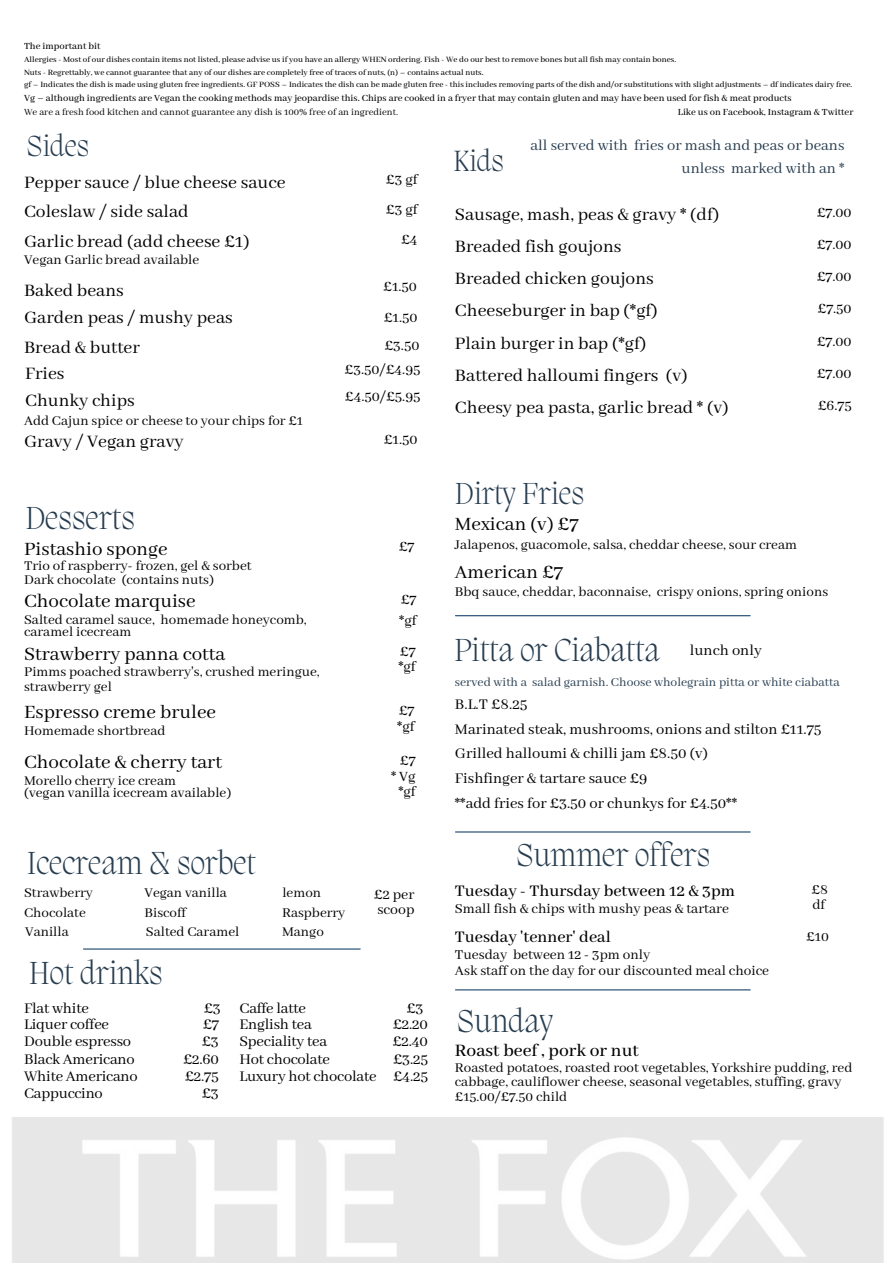
<style>
.page{position:relative;width:893px;height:1264px;background:#fff}
.page>*{position:absolute;margin:0;border:0;box-sizing:border-box;transform-origin:0 0}
.t1{font:200 32.7px "Migra";color:#273d50}
.t2{font:200 31.2px "Migra";color:#273d50}
.t3{font:200 30px "Migra";color:#273d50}
.t4{font:21px "Abhaya Libre";color:#000}
.t5{font:19.5px "Abhaya Libre";color:#000}
.t6{font:500 19.5px "Abhaya Libre";color:#000}
.t7{font:500 18px "Abhaya Libre";color:#000}
.t8{font:16.5px "Abhaya Libre";letter-spacing:-.01em;color:#000}
.t9{font:16.5px "Abhaya Libre";color:#273d50}
.t10{font:15.75px/15.8px "Abhaya Libre";color:#000}
.t11{font:15.3px "Abhaya Libre";color:#000}
.t12{font:15.15px "Abhaya Libre";color:#000}
.t13{font:15px/14.5px "Abhaya Libre";color:#000}
.t14{font:13.5px "Abhaya Libre";color:#273d50}
.t15{font:500 10.5px "Abhaya Libre";color:#000}
.t16{font:10.5px "Abhaya Libre";color:#000}
.t17{font:500 9px "Abhaya Libre";color:#000}
</style>
<div class="page">
<img style="left:12px;top:1117px;width:872px;height:145px">
<hr style="left:83px;top:948px;width:277px;height:1px;background:#19456b">
<hr style="left:455px;top:989px;width:295px;height:1px;background:#19456b">
<hr style="left:455px;top:831px;width:295px;height:1px;background:#19456b">
<hr style="left:455px;top:615px;width:295px;height:1px;background:#19456b">
<p class="t15" style="left:24px;top:40px;width:78px">The important bit</p>
<p class="t17" style="left:24px;top:54px;width:653px">Allergies - Most of our dishes contain items not listed, please advise us if you have an allergy WHEN ordering. Fish - We do our best to remove bones but all fish may contain bones.</p>
<p class="t17" style="left:24px;top:67px;width:461px">Nuts - Regrettably, we cannot guarantee that any of our dishes are completely free of traces of nuts, (n) – contains actual nuts.</p>
<p class="t17" style="left:24px;top:79px;width:829px">gf – Indicates the dish is made using gluten free ingredients. GF POSS – Indicates the dish can be made gluten free - this includes removing parts of the dish and/or substitutions with slight adjustments – df indicates dairy free.</p>
<p class="t15" style="left:24px;top:92px;width:769px">Vg – although ingredients are Vegan the cooking methods may jeopardise this. Chips are cooked in a fryer that may contain gluten and may have been used for fish &amp; meat products</p>
<p class="t16" style="left:24px;top:106px;width:375px">We are a fresh food kitchen and cannot guarantee any dish is 100% free of an ingredient.</p>
<p class="t15" style="left:678px;top:106px;width:177px">Like us on Facebook, Instagram &amp; Twitter</p>
<p class="t3" style="left:27px;top:132px;width:64px">Sides</p>
<p class="t5" style="left:24px;top:171px;width:263px">Pepper sauce / blue cheese sauce</p>
<p class="t10" style="left:386px;top:172px;width:33px">£3 gf</p>
<p class="t5" style="left:24px;top:201px;width:166px">Coleslaw / side salad</p>
<p class="t5" style="left:24px;top:231px;width:227px">Garlic bread (add cheese £1)</p>
<p class="t13" style="left:24px;top:253px;width:177px">Vegan Garlic bread available</p>
<p class="t5" style="left:24px;top:280px;width:101px">Baked beans</p>
<p class="t5" style="left:24px;top:306px;width:210px">Garden peas / mushy peas</p>
<p class="t5" style="left:24px;top:337px;width:117px">Bread &amp; butter</p>
<p class="t5" style="left:25px;top:363px;width:41px">Fries</p>
<p class="t10" style="left:386px;top:202px;width:33px">£3 gf</p>
<p class="t10" style="left:401px;top:232px;width:18px">£4</p>
<p class="t10" style="left:383px;top:280px;width:35px">£1.50</p>
<p class="t10" style="left:384px;top:310px;width:35px">£1.50</p>
<p class="t10" style="left:384px;top:338px;width:36px">£3.50</p>
<p class="t10" style="left:344px;top:362px;width:77px">£3.50/£4.95</p>
<p class="t5" style="left:25px;top:390px;width:111px">Chunky chips</p>
<p class="t10" style="left:345px;top:389px;width:77px">£4.50/£5.95</p>
<p class="t13" style="left:24px;top:413px;width:280px">Add Cajun spice or cheese to your chips for £1</p>
<p class="t5" style="left:24px;top:431px;width:161px">Gravy / Vegan gravy</p>
<p class="t1" style="left:25px;top:502px;width:111px">Desserts</p>
<p class="t4" style="left:24px;top:537px;width:145px">Pistashio sponge</p>
<p class="t13" style="left:24px;top:558px;width:229px">Trio of raspberry- frozen, gel &amp; sorbet</p>
<p class="t13" style="left:24px;top:573px;width:191px">Dark chocolate (contains nuts)</p>
<p class="t4" style="left:24px;top:589px;width:173px">Chocolate marquise</p>
<p class="t13" style="left:24px;top:613px;width:284px;line-height:12.3px">Salted caramel sauce, homemade honeycomb, caramel icecream</p>
<p class="t4" style="left:24px;top:642px;width:203px">Strawberry panna cotta</p>
<p class="t13" style="left:24px;top:665px;width:297px">Pimms poached strawberry's, crushed meringue,</p>
<p class="t13" style="left:24px;top:679px;width:89px">strawberry gel</p>
<p class="t4" style="left:24px;top:700px;width:193px">Espresso creme brulee</p>
<p class="t13" style="left:24px;top:724px;width:143px">Homemade shortbread</p>
<p class="t10" style="left:384px;top:432px;width:35px">£1.50</p>
<p class="t10" style="left:399px;top:539px;width:17px">£7</p>
<p class="t10" style="left:401px;top:592px;width:17px">£7</p>
<p class="t10" style="left:399px;top:613px;width:19px">*gf</p>
<p class="t10" style="left:400px;top:644px;width:17px">£7</p>
<p class="t10" style="left:398px;top:659px;width:19px">*gf</p>
<p class="t10" style="left:399px;top:703px;width:17px">£7</p>
<p class="t10" style="left:397px;top:719px;width:19px">*gf</p>
<p class="t4" style="left:24px;top:750px;width:199px">Chocolate &amp; cherry tart</p>
<p class="t10" style="left:400px;top:753px;width:17px">£7</p>
<p class="t10" style="left:391px;top:769px;width:26px;text-align:center">* Vg *gf</p>
<p class="t13" style="left:24px;top:773px;width:153px">Morello cherry ice cream</p>
<p class="t13" style="left:24px;top:785px;width:209px">(vegan vanilla icecream available)</p>
<p class="t1" style="left:27px;top:847px;width:230px">Icecream &amp; sorbet</p>
<p class="t13" style="left:24px;top:886px;width:70px">Strawberry</p>
<p class="t13" style="left:24px;top:905px;width:63px">Chocolate</p>
<p class="t13" style="left:145px;top:886px;width:84px">Vegan vanilla</p>
<p class="t13" style="left:144px;top:905px;width:43px">Biscoff</p>
<p class="t13" style="left:282px;top:886px;width:40px">lemon</p>
<p class="t13" style="left:282px;top:905px;width:65px">Raspberry</p>
<p class="t13" style="left:25px;top:924px;width:45px">Vanilla</p>
<p class="t13" style="left:146px;top:924px;width:95px">Salted Caramel</p>
<p class="t13" style="left:282px;top:924px;width:43px">Mango</p>
<p class="t1" style="left:29px;top:957px;width:135px">Hot drinks</p>
<p class="t10" style="left:374px;top:886px;width:42px">£2 per scoop</p>
<p class="t8" style="left:24px;top:999px;width:66px">Flat white</p>
<p class="t8" style="left:24px;top:1014px;width:86px">Liquer coffee</p>
<p class="t8" style="left:24px;top:1031px;width:109px">Double espresso</p>
<p class="t8" style="left:24px;top:1050px;width:112px">Black Americano</p>
<p class="t8" style="left:24px;top:1067px;width:115px">White Americano</p>
<p class="t8" style="left:204px;top:999px;width:19px">£3</p>
<p class="t8" style="left:202px;top:1031px;width:19px">£3</p>
<p class="t8" style="left:203px;top:1014px;width:18px">£7</p>
<p class="t8" style="left:183px;top:1050px;width:37px">£2.60</p>
<p class="t8" style="left:185px;top:1067px;width:35px">£2.75</p>
<p class="t8" style="left:239px;top:999px;width:68px">Caffe latte</p>
<p class="t8" style="left:239px;top:1031px;width:89px">Speciality tea</p>
<p class="t8" style="left:239px;top:1014px;width:74px">English tea</p>
<p class="t8" style="left:239px;top:1050px;width:92px">Hot chocolate</p>
<p class="t8" style="left:239px;top:1067px;width:138px">Luxury hot chocolate</p>
<p class="t8" style="left:406px;top:999px;width:19px">£3</p>
<p class="t8" style="left:392px;top:1031px;width:37px">£2.40</p>
<p class="t8" style="left:393px;top:1014px;width:37px">£2.20</p>
<p class="t8" style="left:393px;top:1050px;width:36px">£3.25</p>
<p class="t8" style="left:393px;top:1067px;width:36px">£4.25</p>
<p class="t8" style="left:24px;top:1084px;width:80px">Cappuccino</p>
<p class="t8" style="left:202px;top:1084px;width:19px">£3</p>
<p class="t9" style="left:530px;top:136px;width:315px">all served with fries or mash and peas or beans</p>
<p class="t9" style="left:681px;top:159px;width:164px">unless marked with an *</p>
<p class="t5" style="left:455px;top:203px;width:266px">Sausage, mash, peas &amp; gravy * (df)</p>
<p class="t3" style="left:453px;top:146px;width:52px">Kids</p>
<p class="t10" style="left:816px;top:205px;width:36px">£7.00</p>
<p class="t5" style="left:455px;top:236px;width:168px">Breaded fish goujons</p>
<p class="t10" style="left:816px;top:237px;width:36px">£7.00</p>
<p class="t5" style="left:455px;top:268px;width:200px">Breaded chicken goujons</p>
<p class="t5" style="left:455px;top:300px;width:204px">Cheeseburger in bap (*gf)</p>
<p class="t5" style="left:455px;top:332px;width:193px">Plain burger in bap (*gf)</p>
<p class="t5" style="left:455px;top:364px;width:234px">Battered halloumi fingers (v)</p>
<p class="t5" style="left:455px;top:396px;width:275px">Cheesy pea pasta, garlic bread * (v)</p>
<p class="t2" style="left:455px;top:478px;width:131px">Dirty Fries</p>
<p class="t10" style="left:816px;top:269px;width:36px">£7.00</p>
<p class="t10" style="left:817px;top:301px;width:36px">£7.50</p>
<p class="t10" style="left:816px;top:334px;width:36px">£7.00</p>
<p class="t10" style="left:816px;top:366px;width:36px">£7.00</p>
<p class="t10" style="left:817px;top:398px;width:35px">£6.75</p>
<p class="t4" style="left:455px;top:512px;width:125px">Mexican (v) £7</p>
<p class="t4" style="left:455px;top:560px;width:110px">American £7</p>
<p class="t13" style="left:455px;top:538px;width:343px">Jalapenos, guacomole, salsa, cheddar cheese, sour cream</p>
<p class="t13" style="left:455px;top:584px;width:375px">Bbq sauce, cheddar, baconnaise, crispy onions, spring onions</p>
<p class="t1" style="left:454px;top:634px;width:207px">Pitta or Ciabatta</p>
<p class="t8" style="left:689px;top:640px;width:74px">lunch only</p>
<p class="t14" style="left:455px;top:674px;width:386px">served with a salad garnish. Choose wholegrain pitta or white ciabatta</p>
<p class="t8" style="left:455px;top:695px;width:74px">B.L.T £8.25</p>
<p class="t8" style="left:455px;top:719px;width:368px">Marinated steak, mushrooms, onions and stilton £11.75</p>
<p class="t8" style="left:455px;top:744px;width:254px">Grilled halloumi &amp; chilli jam £8.50 (v)</p>
<p class="t8" style="left:455px;top:769px;width:194px">Fishfinger &amp; tartare sauce £9</p>
<p class="t8" style="left:455px;top:794px;width:283px">**add fries for £3.50 or chunkys for £4.50**</p>
<p class="t1" style="left:516px;top:840px;width:196px">Summer offers</p>
<p class="t7" style="left:455px;top:881px;width:282px">Tuesday - Thursday between 12 &amp; 3pm</p>
<p class="t7" style="left:455px;top:927px;width:157px">Tuesday 'tenner' deal</p>
<p class="t11" style="left:806px;top:927px;width:24px">£10</p>
<p class="t12" style="left:455px;top:946px;width:197px">Tuesday between 12 - 3pm only</p>
<p class="t12" style="left:455px;top:962px;width:315px">Ask staff on the day for our discounted meal choice</p>
<p class="t11" style="left:811px;top:881px;width:18px">£8</p>
<p class="t11" style="left:812px;top:896px;width:14px">df</p>
<p class="t12" style="left:455px;top:900px;width:275px">Small fish &amp; chips with mushy peas &amp; tartare</p>
<p class="t1" style="left:457px;top:1005px;width:97px">Sunday</p>
<p class="t6" style="left:455px;top:1040px;width:185px">Roast beef , pork or nut</p>
<p class="t13" style="left:455px;top:1060px;width:399px">Roasted potatoes, roasted root vegetables, Yorkshire pudding, red cabbage, cauliflower cheese, seasonal vegetables, stuffing, gravy £15.00/£7.50 child</p>
</div>
